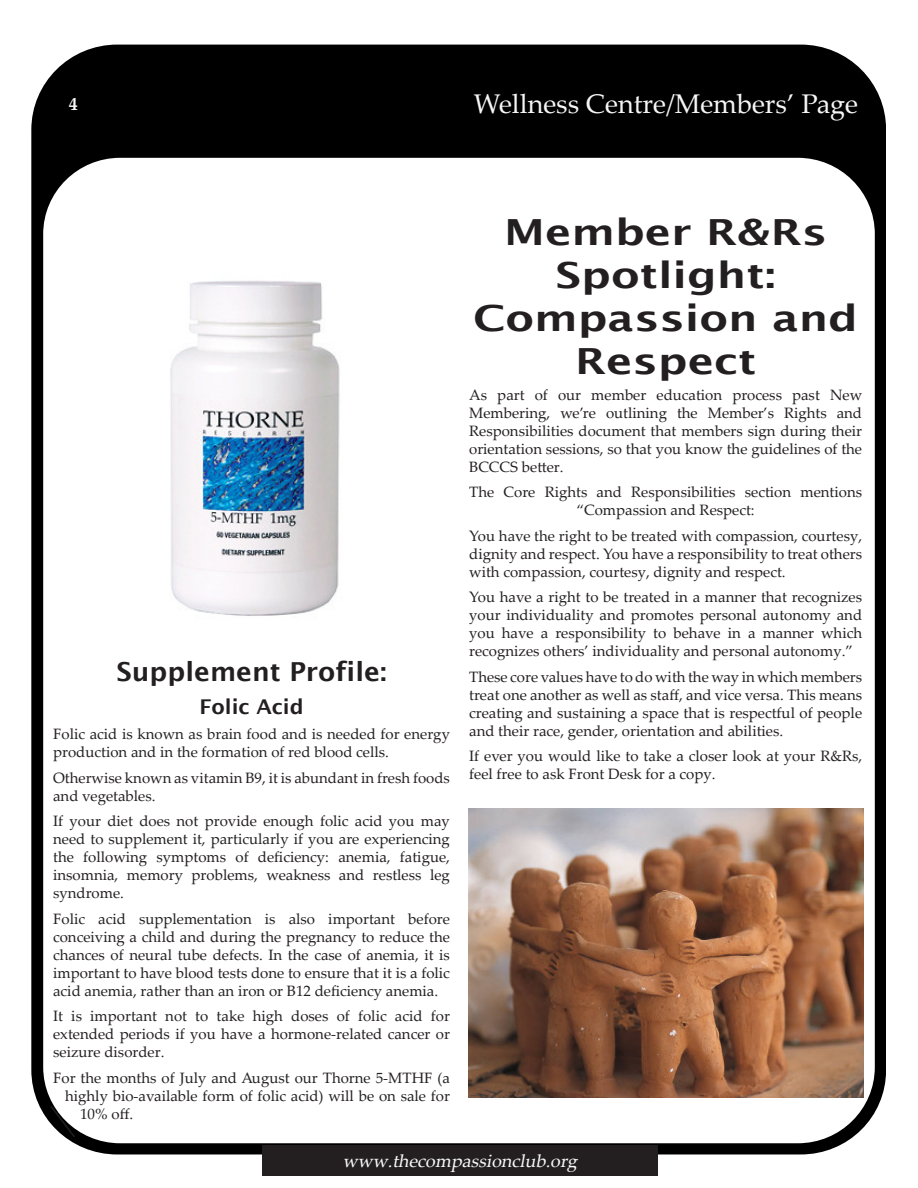
<style>
.page{position:relative;width:918px;height:1188px;background:#fff}
.page>*{position:absolute;margin:0;border:0;box-sizing:border-box;transform-origin:0 0}
.t1{font:600 36px/43.2px "Lucida Sans";color:#231f20;text-align:center;scale:1.25 1}
.t2{font:27px "Palatino Linotype";color:#f6f6f7}
.t3{font:600 26.25px "Lucida Sans";color:#231f20}
.t4{font:600 20.4px "Lucida Sans";color:#231f20}
.t5{font:italic 18px "Palatino Linotype";color:#fafafa}
.t6{font:700 18px "Palatino Linotype";color:#fafafa}
.t7{font:15px/18px "Palatino Linotype";color:#231f20;text-align:justify}
</style>
<div class="page">
<div style="left:31px;top:45px;width:854px;height:1109px;background:#000;border-radius:85px"></div>
<div style="left:43px;top:158px;width:832px;height:985px;background:#fff;border-radius:77px"></div>
<div style="left:262px;top:1145px;width:396px;height:30px;background:#231f20"></div>
<svg style="left:49px;top:1104px;width:28px;height:35px"></svg>
<img style="left:170px;top:281px;width:170px;height:335px">
<img style="left:468px;top:809px;width:396px;height:289px">
<p class="t6" style="left:69px;top:91px;width:10px">4</p>
<p class="t2" style="left:474px;top:85px;width:386px">Wellness Centre/Members’ Page</p>
<p class="t3" style="left:116px;top:657px;width:272px">Supplement Profile:</p>
<p class="t4" style="left:199px;top:695px;width:106px">Folic Acid</p>
<p class="t7" style="left:53px;top:724px;width:398px">Folic acid is known as brain food and is needed for energy production and in the formation of red blood cells.</p>
<p class="t7" style="left:53px;top:768px;width:398px">Otherwise known as vitamin B9, it is abundant in fresh foods and vegetables.</p>
<p class="t7" style="left:53px;top:811px;width:398px">If your diet does not provide enough folic acid you may need to supplement it, particularly if you are experiencing the following symptoms of deficiency: anemia, fatigue, insomnia, memory problems, weakness and restless leg syndrome.</p>
<p class="t7" style="left:53px;top:909px;width:398px">Folic acid supplementation is also important before conceiving a child and during the pregnancy to reduce the chances of neural tube defects. In the case of anemia, it is important to have blood tests done to ensure that it is a folic acid anemia, rather than an iron or B12 deficiency anemia.</p>
<p class="t7" style="left:53px;top:1006px;width:398px">It is important not to take high doses of folic acid for extended periods if you have a hormone-related cancer or seizure disorder.</p>
<p class="t7" style="left:53px;top:1068px;width:398px">For the months of July and August our Thorne 5-MTHF (a</p>
<p class="t7" style="left:65px;top:1086px;width:386px">highly bio-available form of folic acid) will be on sale for</p>
<p class="t7" style="left:80px;top:1104px;width:55px">10% off.</p>
<p class="t1" style="left:473px;top:210px;width:309px">Member R&amp;Rs<br>Spotlight:<br>Compassion and<br>Respect</p>
<p class="t7" style="left:469px;top:385px;width:395px">As part of our member education process past New Membering, we’re outlining the Member’s Rights and Responsibilities document that members sign during their orientation sessions, so that you know the guidelines of the BCCCS better.</p>
<p class="t7" style="left:469px;top:482px;width:394px;text-align:center">The Core Rights and Responsibilities section mentions “Compassion and Respect:</p>
<p class="t7" style="left:469px;top:526px;width:395px">You have the right to be treated with compassion, courtesy, dignity and respect. You have a responsibility to treat others with compassion, courtesy, dignity and respect.</p>
<p class="t7" style="left:469px;top:587px;width:395px">You have a right to be treated in a manner that recognizes your individuality and promotes personal autonomy and you have a responsibility to behave in a manner which recognizes others’ individuality and personal autonomy.”</p>
<p class="t7" style="left:469px;top:667px;width:395px">These core values have to do with the way in which members treat one another as well as staff, and vice versa. This means creating and sustaining a space that is respectful of people and their race, gender, orientation and abilities.</p>
<p class="t7" style="left:469px;top:746px;width:395px">If ever you would like to take a closer look at your R&amp;Rs, feel free to ask Front Desk for a copy.</p>
<p class="t5" style="left:343px;top:1148px;width:240px">www.thecompassionclub.org</p>
</div>
